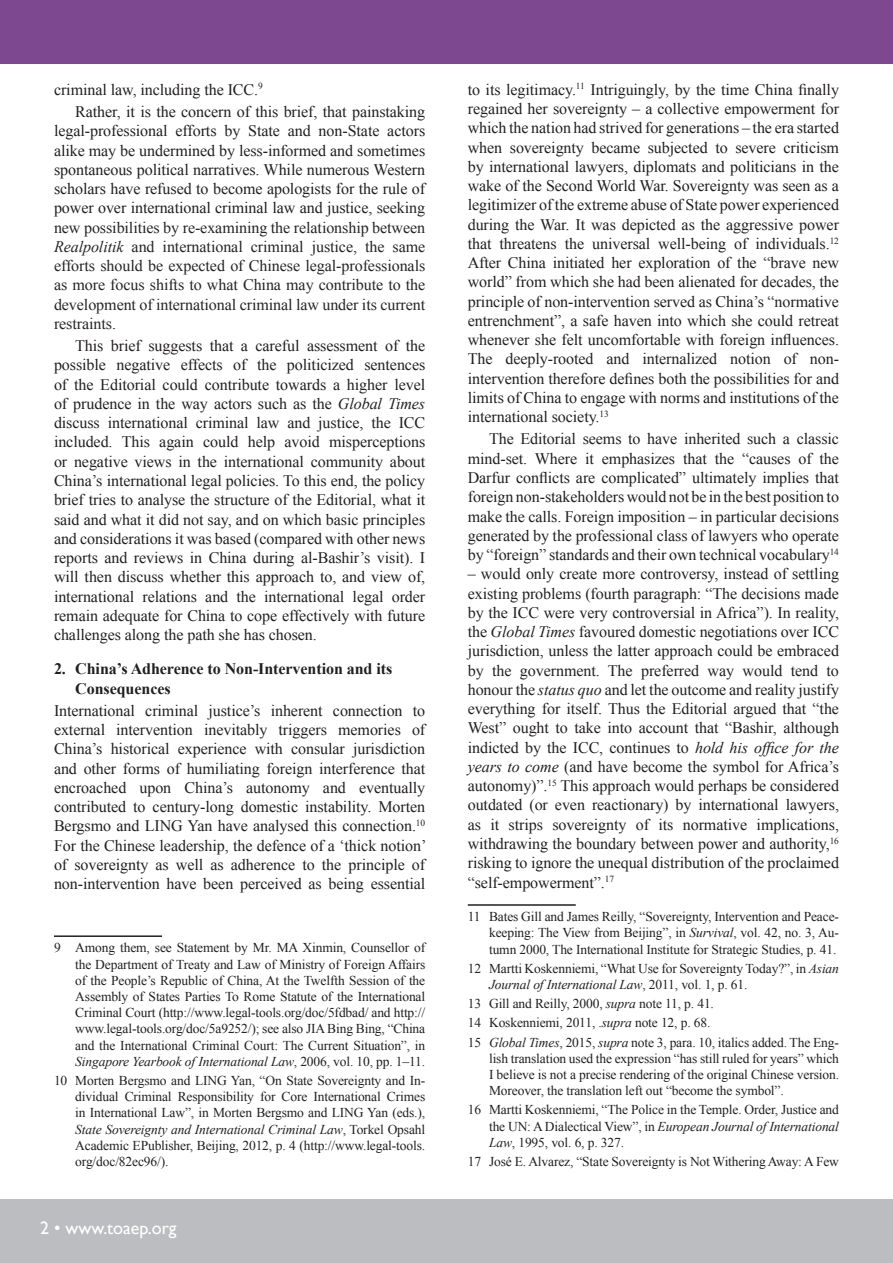
<style>
.page{position:relative;width:893px;height:1263px;background:#fff}
.page>*{position:absolute;margin:0;border:0;box-sizing:border-box;transform-origin:0 0}
.t1{font:18px "Gill Sans";color:#fff}
.Para_first{font:16.05px/19.2px "Times New Roman";letter-spacing:-.005em;color:#231f20;text-align:justify}
.Heading_1{font:700 16.05px/19.2px "Times New Roman";letter-spacing:-.005em;color:#231f20}
.FICHL_PB_Footnote{font:13.5px/16.2px "Times New Roman";letter-spacing:-.01em;color:#231f20;text-align:justify}
.s1{color:#252525}
.s2{font-style:italic;color:#252525}
.s3{font-style:italic}
</style>
<div class="page">
<div style="left:0;top:1199px;width:893px;height:64px;background:#bcbdc0"></div>
<div style="left:0;top:0;width:893px;height:64px;background:#7e4890"></div>
<hr style="left:54px;top:935px;width:108px;height:2px;background:#231f20">
<hr style="left:468px;top:904px;width:108px;height:2px;background:#231f20">
<p class="Para_first" style="left:54px;top:80px;width:210px">criminal law, including the ICC.<sup>9</sup></p>
<p class="Para_first" style="left:54px;top:102px;width:373px;text-indent:21px">Rather, it is the concern of this brief, that painstaking legal-professional efforts by State and non-State actors alike may be undermined by less-informed and sometimes spontaneous political narratives. While numerous Western scholars have refused to become apologists for the rule of power over international criminal law and justice, <span class="s1">seeking new possibilities by re-examining the relationship between </span><span class="s2">Realpolitik</span> <span class="s1">and international criminal justice, the same efforts should be expected of Chinese legal-professionals as more focus shifts to what China may contribute to the development of international criminal law under its current restraints.</span></p>
<p class="Para_first" style="left:54px;top:336px;width:373px;text-indent:21px">This brief suggests that a careful assessment of the possible negative effects of the politicized sentences of the Editorial could contribute towards a higher level of prudence in the way actors such as the <span class="s3">Global Times </span>discuss international criminal law and justice, the ICC included. This again could help avoid misperceptions or negative views in the international community about China’s international legal policies. To this end, the policy brief tries to analyse the structure of the Editorial, what it said and what it did not say, and on which basic principles and considerations it was based (compared with other news reports and reviews in China during al-Bashir’s visit). I will then discuss whether this approach to, and view of, international relations and the international legal order remain adequate for China to cope effectively with future challenges along the path she has chosen.</p>
<p class="Heading_1" style="left:75px;top:659px;width:319px;text-indent:-21px">2. China’s Adherence to Non-Intervention and its<br>Consequences</p>
<p class="Para_first" style="left:54px;top:701px;width:374px">International criminal justice’s inherent connection to external intervention inevitably triggers memories of China’s historical experience with consular jurisdiction and other forms of humiliating foreign interference that encroached upon China’s autonomy and eventually contributed to century-long domestic instability. Morten Bergsmo and LING Yan have analysed this connection.<sup>10<br></sup>For the Chinese leadership, the defence of a ‘thick notion’ of sovereignty as well as adherence to the principle of non-intervention have been perceived as being essential</p>
<p class="FICHL_PB_Footnote" style="left:75px;top:939px;width:351px;text-indent:-21px">9 Among them, see Statement by Mr. MA Xinmin, Counsellor of the Department of Treaty and Law of Ministry of Foreign Affairs of the People’s Republic of China, At the Twelfth Session of the Assembly of States Parties To Rome Statute of the International Criminal Court (http://www.legal-tools.org/doc/5fdbad/ and http:// www.legal-tools.org/doc/5a9252/); see also JIA Bing Bing, “China and the International Criminal Court: The Current Situation”, in <span class="s3">Singapore Yearbook of International Law</span>, 2006, vol. 10, pp. 1–11.</p>
<p class="FICHL_PB_Footnote" style="left:75px;top:1072px;width:351px;text-indent:-21px">10 Morten Bergsmo and LING Yan, “On State Sovereignty and In&shy;dividual Criminal Responsibility for Core International Crimes in International Law”, in Morten Bergsmo and LING Yan (eds.), <span class="s3">State Sovereignty and International Criminal Law</span>, Torkel Opsahl Academic EPublisher, Beijing, 2012, p. 4 (http://www.legal-tools. org/doc/82ec96/).</p>
<p class="t1" style="left:40px;top:1218px;width:138px">2 • www.toaep.org</p>
<p class="Para_first" style="left:468px;top:80px;width:373px">to its legitimacy.<sup>11</sup> Intriguingly, by the time China finally regained her sovereignty – a collective empowerment for which the nation had strived for generations – the era started when sovereignty became subjected to severe criticism by international lawyers, diplomats and politicians in the wake of the Second World War. Sovereignty was seen as a legitimizer of the extreme abuse of State power experienced during the War. It was depicted as the aggressive power that threatens the universal well-being of individuals.<sup>12<br></sup>After China initiated her exploration of the “brave new world” from which she had been alienated for decades, the principle of non-intervention served as China’s “normative entrenchment”, a safe haven into which she could retreat whenever she felt uncomfortable with foreign influences.<br>The deeply-rooted and internalized notion of non&shy;intervention therefore defines both the possibilities for and limits of China to engage with norms and institutions of the international society.<sup>13</sup></p>
<p class="Para_first" style="left:468px;top:429px;width:373px;text-indent:21px">The Editorial seems to have inherited such a classic mind-set. Where it emphasizes that the “causes of the Darfur conflicts are complicated” ultimately implies that foreign non-stakeholders would not be in the best position to make the calls. Foreign imposition – in particular decisions generated by the professional class of lawyers who operate by “foreign” standards and their own technical vocabulary<sup>14</sup></p>
<p class="Para_first" style="left:468px;top:564px;width:373px">– would only create more controversy, instead of settling existing problems (fourth paragraph: “The decisions made by the ICC were very controversial in Africa”). In reality, the <span class="s3">Global Times</span> favoured domestic negotiations over ICC jurisdiction, unless the latter approach could be embraced by the government. The preferred way would tend to honour the <span class="s3">status quo</span> and let the outcome and reality justify everything for itself. Thus the Editorial argued that “the West” ought to take into account that “Bashir, although indicted by the ICC, continues to <span class="s3">hold his office for the years to come</span> (and have become the symbol for Africa’s autonomy)”.<sup>15</sup> This approach would perhaps be considered outdated (or even reactionary) by international lawyers, as it strips sovereignty of its normative implications, withdrawing the boundary between power and authority,<sup>16 </sup>risking to ignore the unequal distribution of the proclaimed “self-empowerment”.<sup>17</sup></p>
<p class="FICHL_PB_Footnote" style="left:489px;top:908px;width:351px;text-indent:-21px">11 Bates Gill and James Reilly, “Sovereignty, Intervention and Peace&shy;keeping: The View from Beijing”, in <span class="s3">Survival</span>, vol. 42, no. 3, Au&shy;tumn 2000, The International Institute for Strategic Studies, p. 41.</p>
<p class="FICHL_PB_Footnote" style="left:489px;top:960px;width:351px;text-indent:-21px">12 Martti Koskenniemi, “What Use for Sovereignty Today?”, in <span class="s3">Asian<br>Journal of International Law</span>, 2011, vol. 1, p. 61.</p>
<p class="FICHL_PB_Footnote" style="left:468px;top:995px;width:248px">13 Gill and Reilly, 2000, <span class="s3">supra</span> note 11, p. 41.</p>
<p class="FICHL_PB_Footnote" style="left:468px;top:1014px;width:244px">14 Koskenniemi, 2011, .<span class="s3">supra</span> note 12, p. 68.</p>
<p class="FICHL_PB_Footnote" style="left:489px;top:1034px;width:352px;text-indent:-21px">15 <span class="s3">Global Times</span>, 2015, <span class="s3">supra</span> note 3, para. 10, italics added. The Eng&shy;lish translation used the expression “has still ruled for years” which I believe is not a precise rendering of the original Chinese version.<br>Moreover, the translation left out “become the symbol”.</p>
<p class="FICHL_PB_Footnote" style="left:489px;top:1101px;width:351px;text-indent:-21px">16 Martti Koskenniemi, “The Police in the Temple. Order, Justice and the UN: A Dialectical View”, in <span class="s3">European Journal of International Law</span>, 1995, vol. 6, p. 327.</p>
<p class="FICHL_PB_Footnote" style="left:468px;top:1153px;width:373px">17 José E. Alvarez, “State Sovereignty is Not Withering Away: A Few</p>
</div>
